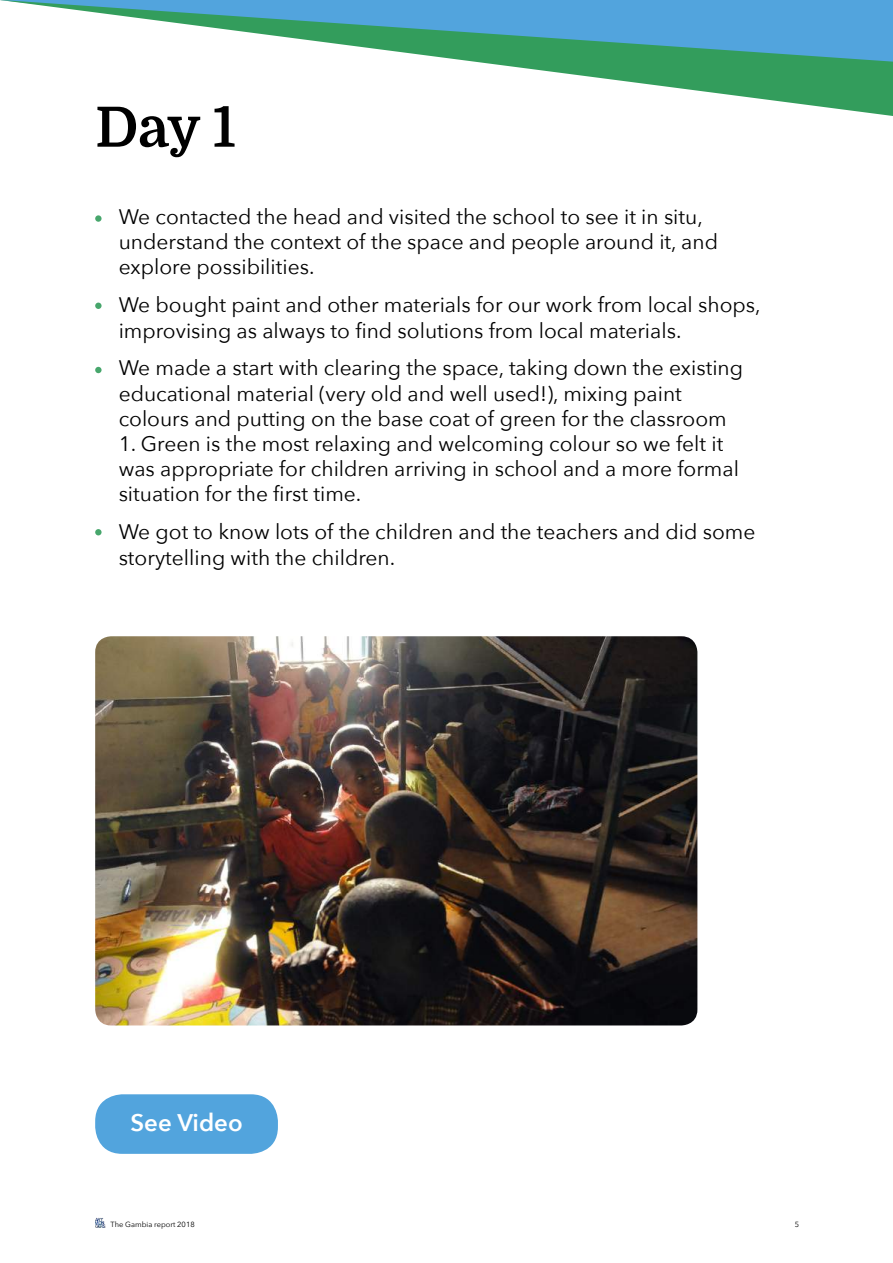
<style>
.page{position:relative;width:893px;height:1263px;background:#fff}
.page>*{position:absolute;margin:0;border:0;box-sizing:border-box;transform-origin:0 0}
.t1{font:700 55.5px "Domine";color:#000}
.t2{font:600 24px "Avenir Next";color:#fff}
.t3{font:21px/25.2px "Avenir Next";color:#000}
.t4{font:7.5px "Avenir Next";color:#000}
</style>
<div class="page">
<svg style="left:0;top:0;width:893px;height:116px"></svg>
<img style="left:95px;top:636px;width:602px;height:389px">
<div style="left:95px;top:1094px;width:183px;height:60px;background:#52a4dd;border-radius:27px"></div>
<svg style="left:95px;top:215px;width:7px;height:7px"></svg>
<div style="left:95px;top:303px;width:7px;height:6px;background:#47a66c;border-radius:50%"></div>
<div style="left:95px;top:367px;width:7px;height:6px;background:#47a66c;border-radius:50%"></div>
<div style="left:95px;top:529px;width:7px;height:6px;background:#47a66c;border-radius:50%"></div>
<svg style="left:95px;top:1218px;width:10px;height:9px"></svg>
<h1 class="t1" style="left:95px;top:97px;width:142px">Day 1</h1>
<p class="t3" style="left:119px;top:203px;width:601px">We contacted the head and visited the school to see it in situ, understand the context of the space and people around it, and explore possibilities.</p>
<p class="t3" style="left:119px;top:291px;width:643px">We bought paint and other materials for our work from local shops, improvising as always to find solutions from local materials.</p>
<p class="t3" style="left:119px;top:355px;width:626px">We made a start with clearing the space, taking down the existing educational material (very old and well used!), mixing paint colours and putting on the base coat of green for the classroom</p>
<p class="t3" style="left:119px;top:430px;width:622px">1. Green is the most relaxing and welcoming colour so we felt it was appropriate for children arriving in school and a more formal situation for the first time.</p>
<p class="t3" style="left:119px;top:519px;width:638px">We got to know lots of the children and the teachers and did some storytelling with the children.</p>
<p class="t2" style="left:130px;top:1102px;width:114px">See Video</p>
<p class="t4" style="left:111px;top:1218px;width:86px">The Gambia report 2018</p>
<p class="t4" style="left:795px;top:1218px;width:6px">5</p>
</div>
